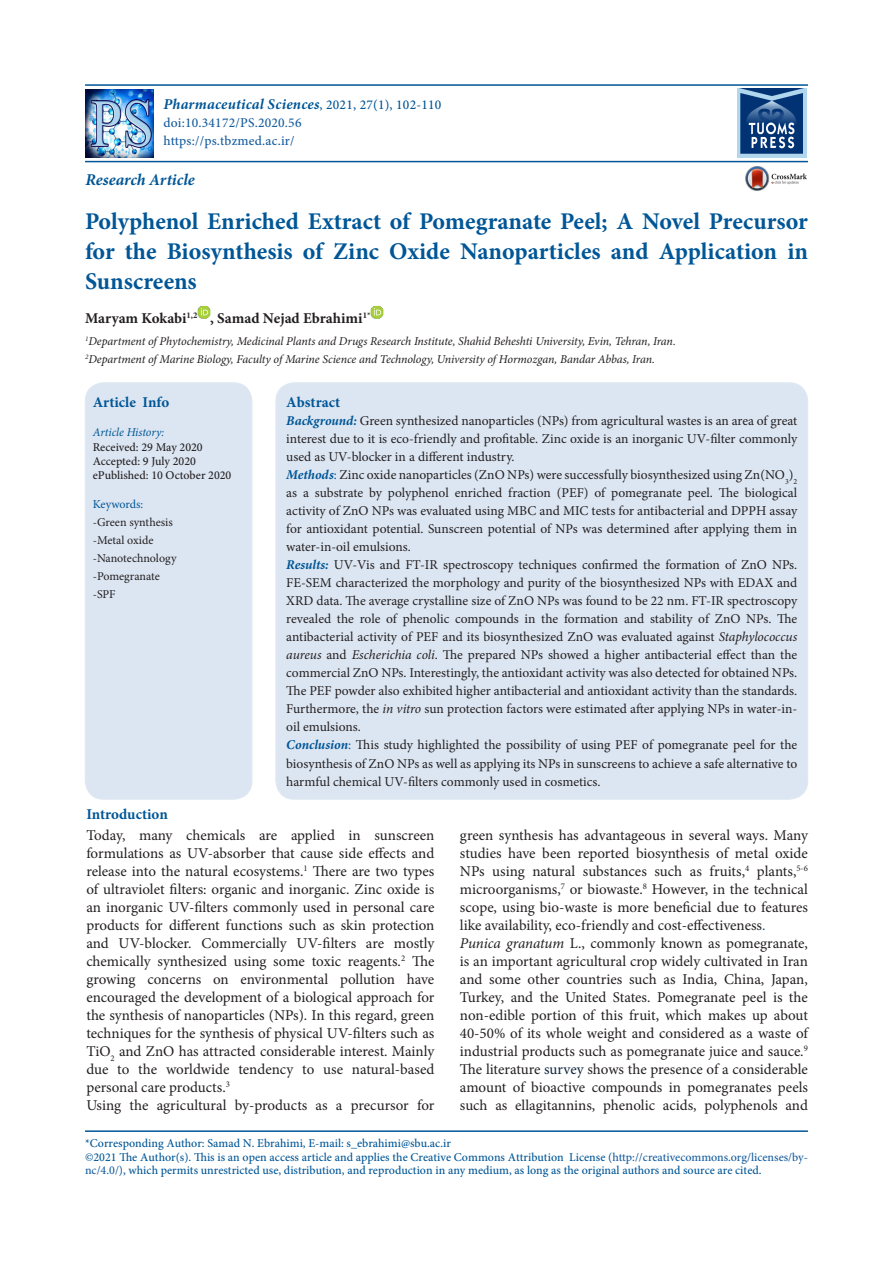
<style>
.page{position:relative;width:893px;height:1263px;background:#fff}
.page>*{position:absolute;margin:0;border:0;box-sizing:border-box;transform-origin:0 0}
.t1{font:700 24px/30px "Minion Pro";color:#005696;text-align:justify}
.t2{font:italic 700 16.5px "Minion Pro";color:#005696}
.t3{font:15px/18px "Minion Pro";color:#231f20;text-align:justify}
.t4{font:italic 700 15px "Minion Pro";letter-spacing:.015em;color:#005696}
.t5{font:700 15px "Minion Pro";color:#231f20}
.t6{font:700 15px "Minion Pro";color:#005696}
.t7{font:13.5px/18px "Minion Pro";color:#231f20}
.t8{font:500 13.5px/18px "Minion Pro";letter-spacing:.015em;color:#175d9e}
.t9{font:500 12px/13.5px "Minion Pro";color:#005696}
.t10{font:italic 12px/18px "Minion Pro";letter-spacing:-.01em;color:#231f20}
.t11{font:500 12px/14.4px "Minion Pro";color:#231f20}
.t12{font:12px/18px "Minion Pro";letter-spacing:-.005em;color:#231f20}
.t13{font:italic 12px "Minion Pro";letter-spacing:-.01em;color:#005696}
.t14{font:12px "Minion Pro";letter-spacing:-.01em;color:#005696}
.s1{font-weight:500;font-style:normal;font-size:13.5px}
.s2{font-weight:700;font-style:italic;color:#005696}
.s3{color:#005696}
.s4{font-style:italic}
.s5{color:#1f497d}
.s6{color:#0f243e}
.s7{color:#175d9e}
</style>
<div class="page">
<hr style="left:85px;top:84px;width:723px;height:2px;background:#005696">
<hr style="left:85px;top:1130px;width:723px;height:2px;background:#005696">
<svg style="left:198px;top:305px;width:12px;height:13px"></svg>
<svg style="left:371px;top:305px;width:12px;height:13px"></svg>
<img style="left:746px;top:167px;width:60px;height:23px">
<hr style="left:85px;top:161px;width:723px;height:1px;background:#005696">
<div style="left:276px;top:383px;width:531px;height:416px;background:#dce6f2;border-radius:18px"></div>
<div style="left:86px;top:383px;width:165px;height:416px;background:#dce6f2;border-radius:18px"></div>
<div style="left:86px;top:384px;width:165px;height:414px;border:1px solid #dce6f2;border-radius:17px"></div>
<img style="left:85px;top:89px;width:68px;height:68px">
<img style="left:737px;top:89px;width:69px;height:68px">
<p class="t4" style="left:163px;top:94px;width:279px">Pharmaceutical Sciences<span class="s1">, 2021, 27(1), 102-110</span></p>
<p class="t8" style="left:163px;top:114px;width:140px">doi:10.34172/PS.2020.56 https://ps.tbzmed.ac.ir/</p>
<p class="t2" style="left:86px;top:168px;width:111px">Research Article</p>
<h1 class="t1" style="left:85px;top:206px;width:724px">Polyphenol Enriched Extract of Pomegranate Peel; A Novel Precursor for the Biosynthesis of Zinc Oxide Nanoparticles and Application in Sunscreens</h1>
<p class="t5" style="left:85px;top:308px;width:287px">Maryam Kokabi<sup>1,2</sup> , Samad Nejad Ebrahimi<sup>1*</sup></p>
<p class="t10" style="left:85px;top:333px;width:592px"><sup>1</sup>Department of Phytochemistry, Medicinal Plants and Drugs Research Institute, Shahid Beheshti University, Evin, Tehran, Iran.<br><sup>2</sup>Department of Marine Biology, Faculty of Marine Science and Technology, University of Hormozgan, Bandar Abbas, Iran.</p>
<p class="t6" style="left:286px;top:392px;width:55px">Abstract</p>
<p class="t7" style="left:286px;top:412px;width:513px"><span class="s2">Background:</span> Green synthesized nanoparticles (NPs) from agricultural wastes is an area of great interest due to it is eco-friendly and profitable. Zinc oxide is an inorganic UV-filter commonly used as UV-blocker in a different industry.<br><span class="s2">Methods</span><span class="s3">:</span> Zinc oxide nanoparticles (ZnO NPs) were successfully biosynthesized using Zn(NO<sub>3</sub>)<sub>2 </sub>as a substrate by polyphenol enriched fraction (PEF) of pomegranate peel. The biological activity of ZnO NPs was evaluated using MBC and MIC tests for antibacterial and DPPH assay for antioxidant potential. Sunscreen potential of NPs was determined after applying them in water-in-oil emulsions.<br><span class="s2">Results:</span> UV-Vis and FT-IR spectroscopy techniques confirmed the formation of ZnO NPs.<br>FE-SEM characterized the morphology and purity of the biosynthesized NPs with EDAX and XRD data. The average crystalline size of ZnO NPs was found to be 22 nm. FT-IR spectroscopy revealed the role of phenolic compounds in the formation and stability of ZnO NPs. The antibacterial activity of PEF and its biosynthesized ZnO was evaluated against <span class="s4">Staphylococcus aureus</span> and <span class="s4">Escherichia coli</span>. The prepared NPs showed a higher antibacterial effect than the commercial ZnO NPs. Interestingly, the antioxidant activity was also detected for obtained NPs.<br>The PEF powder also exhibited higher antibacterial and antioxidant activity than the standards.<br>Furthermore, the <span class="s4">in vitro</span> sun protection factors were estimated after applying NPs in water-in&shy;oil emulsions.<br><span class="s2">Conclusion</span><span class="s3">:</span> This study highlighted the possibility of using PEF of pomegranate peel for the biosynthesis of ZnO NPs as well as applying its NPs in sunscreens to achieve a safe alternative to harmful chemical UV-filters commonly used in cosmetics.</p>
<p class="t6" style="left:93px;top:392px;width:78px">Article Info</p>
<p class="t13" style="left:93px;top:424px;width:73px">Article History:</p>
<p class="t11" style="left:93px;top:440px;width:140px">Received: 29 May 2020<br>Accepted: 9 July 2020 ePublished: 10 October 2020</p>
<p class="t14" style="left:93px;top:496px;width:52px">Keywords:</p>
<p class="t12" style="left:93px;top:513px;width:85px">-Green synthesis -Metal oxide -Nanotechnology -Pomegranate -SPF</p>
<p class="t6" style="left:86px;top:803px;width:83px">Introduction</p>
<p class="t3" style="left:86px;top:826px;width:350px">Today, many chemicals are applied in sunscreen formulations as UV-absorber that cause side effects and release into the natural ecosystems.<sup>1</sup> There are two types of ultraviolet filters: organic and inorganic. Zinc oxide is an inorganic UV-filters commonly used in personal care products for different functions such as skin protection and UV-blocker. Commercially UV-filters are mostly chemically synthesized using some toxic reagents.<sup>2</sup> The growing concerns on environmental pollution have encouraged the development of a biological approach for the synthesis of nanoparticles (NPs). In this regard, green techniques for the synthesis of physical UV-filters such as TiO<sub>2</sub> and ZnO has attracted considerable interest. Mainly due to the worldwide tendency to use natural-based personal care products.<sup>3</sup></p>
<p class="t3" style="left:86px;top:1096px;width:349px">Using the agricultural by-products as a precursor for</p>
<p class="t3" style="left:460px;top:826px;width:350px">green synthesis has advantageous in several ways. Many studies have been reported biosynthesis of metal oxide NPs using natural substances such as fruits,<sup>4</sup> plants,<sup>5-6 </sup>microorganisms,<sup>7</sup> or biowaste.<sup>8</sup> However, in the technical scope, using bio-waste is more beneficial due to features like availability, eco-friendly and cost-effectiveness<span class="s5">.</span></p>
<p class="t3" style="left:460px;top:934px;width:350px"><span class="s4">Punica granatum</span> L., commonly known as pomegranate, is an important agricultural crop widely cultivated in Iran and some other countries such as India, China, Japan, Turkey, and the United States. Pomegranate peel is the non-edible portion of this fruit, which makes up about 40-50% of its whole weight and considered as a waste of industrial products such as pomegranate juice and sauce.<sup>9<br></sup>The literature <span class="s6">survey</span> shows the presence of a considerable amount of bioactive compounds in pomegranates peels such as ellagitannins, phenolic acids, polyphenols and</p>
<p class="t9" style="left:85px;top:1137px;width:724px">*Corresponding Author: Samad N. Ebrahimi, E-mail: s_ebrahimi@sbu.ac.ir<br>©2021 The Author(s). This is an open access article and applies the Creative Commons Attribution License (<span class="s7">http://creativecommons.org/licenses/by&shy;nc/4.0/</span>), which permits unrestricted use, distribution, and reproduction in any medium, as long as the original authors and source are cited.</p>
</div>
